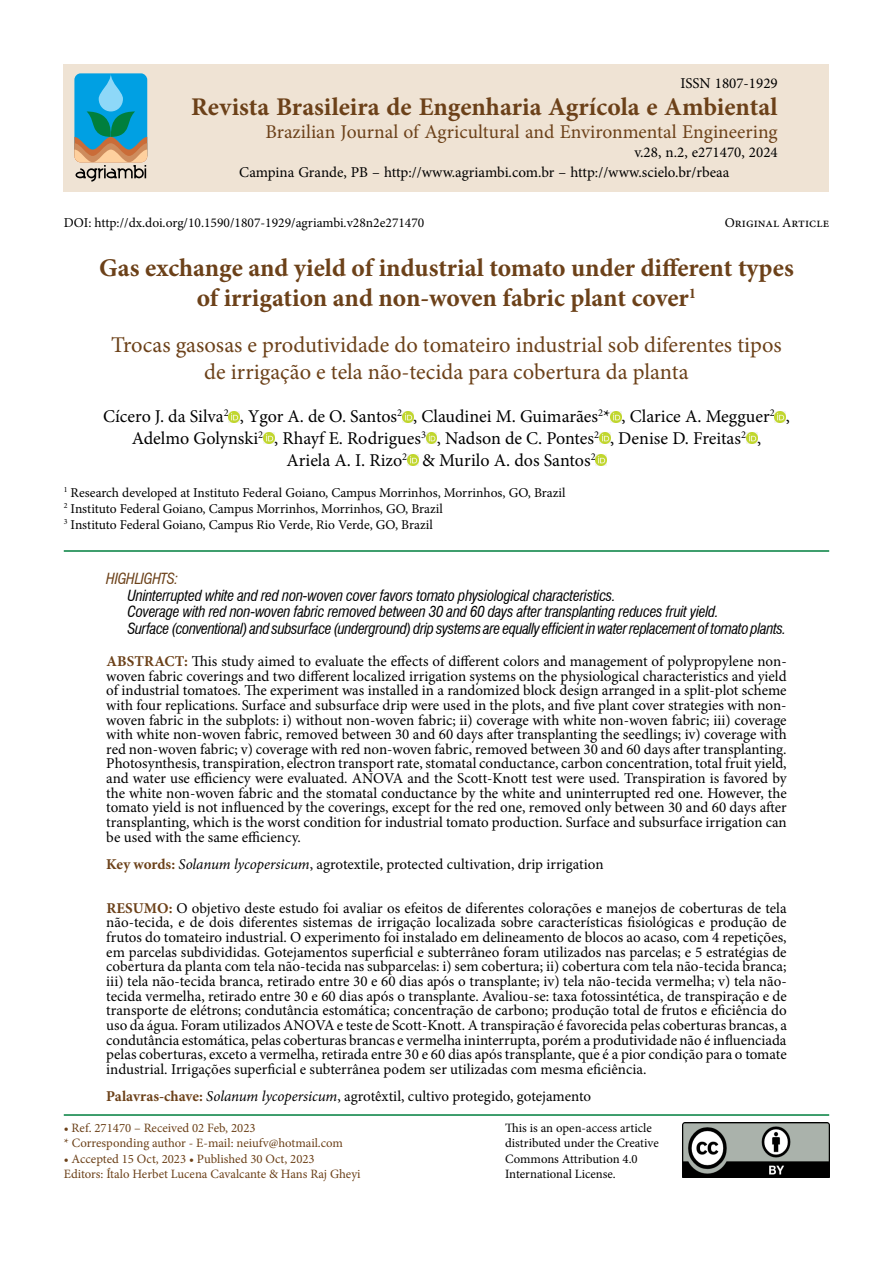
<style>
.page{position:relative;width:893px;height:1263px;background:#fff}
.page>*{position:absolute;margin:0;border:0;box-sizing:border-box;transform-origin:0 0}
.t1{font:700 25.5px/30.6px "Minion Pro";letter-spacing:-.005em;color:#6c4119;text-align:center}
.t2{font:22.5px/27px "Minion Pro";color:#6c4119;text-align:center}
.t3{font:19.5px "Minion Pro";color:#6c4119}
.t4{font:18px "Minion Pro";color:#000}
.t5{font:15px/14.7px "Minion Pro";letter-spacing:-.005em;color:#000;text-align:justify}
.t6{font:italic condensed 15px/16.5px "Swiss 721 BT";letter-spacing:-.02em;color:#000}
.t7{font:italic condensed 15px "Swiss 721 BT";letter-spacing:-.02em;color:#6c4119}
.t8{font:13.5px/16.2px "Minion Pro";color:#000}
.t9{font:12.75px/15.3px "Minion Pro";color:#6c4119}
.t10{font:12.75px/15.3px "Minion Pro";letter-spacing:-.005em;color:#000}
.s1{font-weight:700;color:#6c4119}
.s2{font-style:italic}
</style>
<div class="page">
<div style="left:64px;top:64px;width:765px;height:127px;background:#efe3d4"></div>
<img style="left:682px;top:1123px;width:147px;height:55px">
<svg style="left:74px;top:73px;width:73px;height:109px;background:#53a2b4"></svg>
<hr style="left:64px;top:1114px;width:765px;height:2px;background:#007f3e">
<svg style="left:229px;top:411px;width:11px;height:11px"></svg>
<svg style="left:402px;top:411px;width:11px;height:11px"></svg>
<svg style="left:611px;top:411px;width:10px;height:11px"></svg>
<svg style="left:775px;top:411px;width:11px;height:11px"></svg>
<svg style="left:263px;top:433px;width:11px;height:11px"></svg>
<svg style="left:426px;top:433px;width:11px;height:11px"></svg>
<svg style="left:599px;top:433px;width:11px;height:11px"></svg>
<svg style="left:746px;top:433px;width:11px;height:11px"></svg>
<svg style="left:407px;top:455px;width:11px;height:10px"></svg>
<svg style="left:596px;top:455px;width:11px;height:10px"></svg>
<hr style="left:64px;top:550px;width:765px;height:2px;background:#007f3e">
<p class="t5" style="left:680px;top:76px;width:99px">ISSN 1807-1929</p>
<h1 class="t1" style="left:191px;top:91px;width:588px">Revista Brasileira de Engenharia Agrícola e Ambiental</h1>
<h3 class="t3" style="left:265px;top:119px;width:514px">Brazilian Journal of Agricultural and Environmental Engineering</h3>
<p class="t5" style="left:634px;top:145px;width:145px">v.28, n.2, e271470, 2024</p>
<p class="t5" style="left:239px;top:165px;width:492px">Campina Grande, PB – http://www.agriambi.com.br – http://www.scielo.br/rbeaa</p>
<p class="t8" style="left:64px;top:215px;width:362px">DOI: http://dx.doi.org/10.1590/1807-1929/agriambi.v28n2e271470</p>
<p class="t8" style="left:725px;top:215px;width:106px">Original Article</p>
<h1 class="t1" style="left:99px;top:252px;width:696px">Gas exchange and yield of industrial tomato under different types of irrigation and non-woven fabric plant cover<sup>1</sup></h1>
<h2 class="t2" style="left:111px;top:332px;width:672px">Trocas gasosas e produtividade do tomateiro industrial sob diferentes tipos de irrigação e tela não-tecida para cobertura da planta</h2>
<p class="t4" style="left:103px;top:404px;width:688px">Cícero J. da Silva<sup>2</sup> , Ygor A. de O. Santos<sup>2</sup> , Claudinei M. Guimarães<sup>2</sup>* , Clarice A. Megguer<sup>2</sup> ,</p>
<p class="t4" style="left:132px;top:426px;width:631px">Adelmo Golynski<sup>2</sup> , Rhayf E. Rodrigues<sup>3</sup> , Nadson de C. Pontes<sup>2</sup> , Denise D. Freitas<sup>2</sup> ,</p>
<p class="t4" style="left:286px;top:448px;width:311px">Ariela A. I. Rizo<sup>2</sup> &amp; Murilo A. dos Santos<sup>2</sup></p>
<p class="t8" style="left:64px;top:484px;width:503px"><sup>1</sup> Research developed at Instituto Federal Goiano, Campus Morrinhos, Morrinhos, GO, Brazil<br><sup>2</sup> Instituto Federal Goiano, Campus Morrinhos, Morrinhos, GO, Brazil<br><sup>3</sup> Instituto Federal Goiano, Campus Rio Verde, Rio Verde, GO, Brazil</p>
<p class="t7" style="left:106px;top:570px;width:73px">HIGHLIGHTS:</p>
<p class="t6" style="left:128px;top:587px;width:660px">Uninterrupted white and red non-woven cover favors tomato physiological characteristics.<br>Coverage with red non-woven fabric removed between 30 and 60 days after transplanting reduces fruit yield.<br>Surface (conventional) and subsurface (underground) drip systems are equally efficient in water replacement of tomato plants.</p>
<p class="t5" style="left:106px;top:654px;width:682px"><span class="s1">ABSTRACT:</span> This study aimed to evaluate the effects of different colors and management of polypropylene non&shy;woven fabric coverings and two different localized irrigation systems on the physiological characteristics and yield of industrial tomatoes. The experiment was installed in a randomized block design arranged in a split-plot scheme with four replications. Surface and subsurface drip were used in the plots, and five plant cover strategies with non&shy;woven fabric in the subplots: i) without non-woven fabric; ii) coverage with white non-woven fabric; iii) coverage with white non-woven fabric, removed between 30 and 60 days after transplanting the seedlings; iv) coverage with red non-woven fabric; v) coverage with red non-woven fabric, removed between 30 and 60 days after transplanting.<br>Photosynthesis, transpiration, electron transport rate, stomatal conductance, carbon concentration, total fruit yield, and water use efficiency were evaluated. ANOVA and the Scott-Knott test were used. Transpiration is favored by the white non-woven fabric and the stomatal conductance by the white and uninterrupted red one. However, the tomato yield is not influenced by the coverings, except for the red one, removed only between 30 and 60 days after transplanting, which is the worst condition for industrial tomato production. Surface and subsurface irrigation can be used with the same efficiency.</p>
<p class="t5" style="left:106px;top:857px;width:499px"><span class="s1">Key words:</span> <span class="s2">Solanum lycopersicum</span>, agrotextile, protected cultivation, drip irrigation</p>
<p class="t5" style="left:106px;top:901px;width:682px"><span class="s1">RESUMO:</span> O objetivo deste estudo foi avaliar os efeitos de diferentes colorações e manejos de coberturas de tela não-tecida, e de dois diferentes sistemas de irrigação localizada sobre características fisiológicas e produção de frutos do tomateiro industrial. O experimento foi instalado em delineamento de blocos ao acaso, com 4 repetições, em parcelas subdivididas. Gotejamentos superficial e subterrâneo foram utilizados nas parcelas; e 5 estratégias de cobertura da planta com tela não-tecida nas subparcelas: i) sem cobertura; ii) cobertura com tela não-tecida branca; iii) tela não-tecida branca, retirado entre 30 e 60 dias após o transplante; iv) tela não-tecida vermelha; v) tela não&shy;tecida vermelha, retirado entre 30 e 60 dias após o transplante. Avaliou-se: taxa fotossintética, de transpiração e de transporte de elétrons; condutância estomática; concentração de carbono; produção total de frutos e eficiência do uso da água. Foram utilizados ANOVA e teste de Scott-Knott. A transpiração é favorecida pelas coberturas brancas, a condutância estomática, pelas coberturas brancas e vermelha ininterrupta, porém a produtividade não é influenciada pelas coberturas, exceto a vermelha, retirada entre 30 e 60 dias após transplante, que é a pior condição para o tomate industrial. Irrigações superficial e subterrânea podem ser utilizadas com mesma eficiência.</p>
<p class="t5" style="left:106px;top:1089px;width:486px"><span class="s1">Palavras-chave:</span> <span class="s2">Solanum lycopersicum</span>, agrotêxtil, cultivo protegido, gotejamento</p>
<p class="t9" style="left:64px;top:1120px;width:281px">• Ref. 271470 – Received 02 Feb, 2023<br>* Corresponding author - E-mail: neiufv@hotmail.com</p>
<p class="t9" style="left:64px;top:1151px;width:298px">• Accepted 15 Oct, 2023 • Published 30 Oct, 2023<br>Editors: Ítalo Herbet Lucena Cavalcante &amp; Hans Raj Gheyi</p>
<p class="t10" style="left:505px;top:1120px;width:155px">This is an open-access article distributed under the Creative<br>Commons Attribution 4.0<br>International License.</p>
</div>
